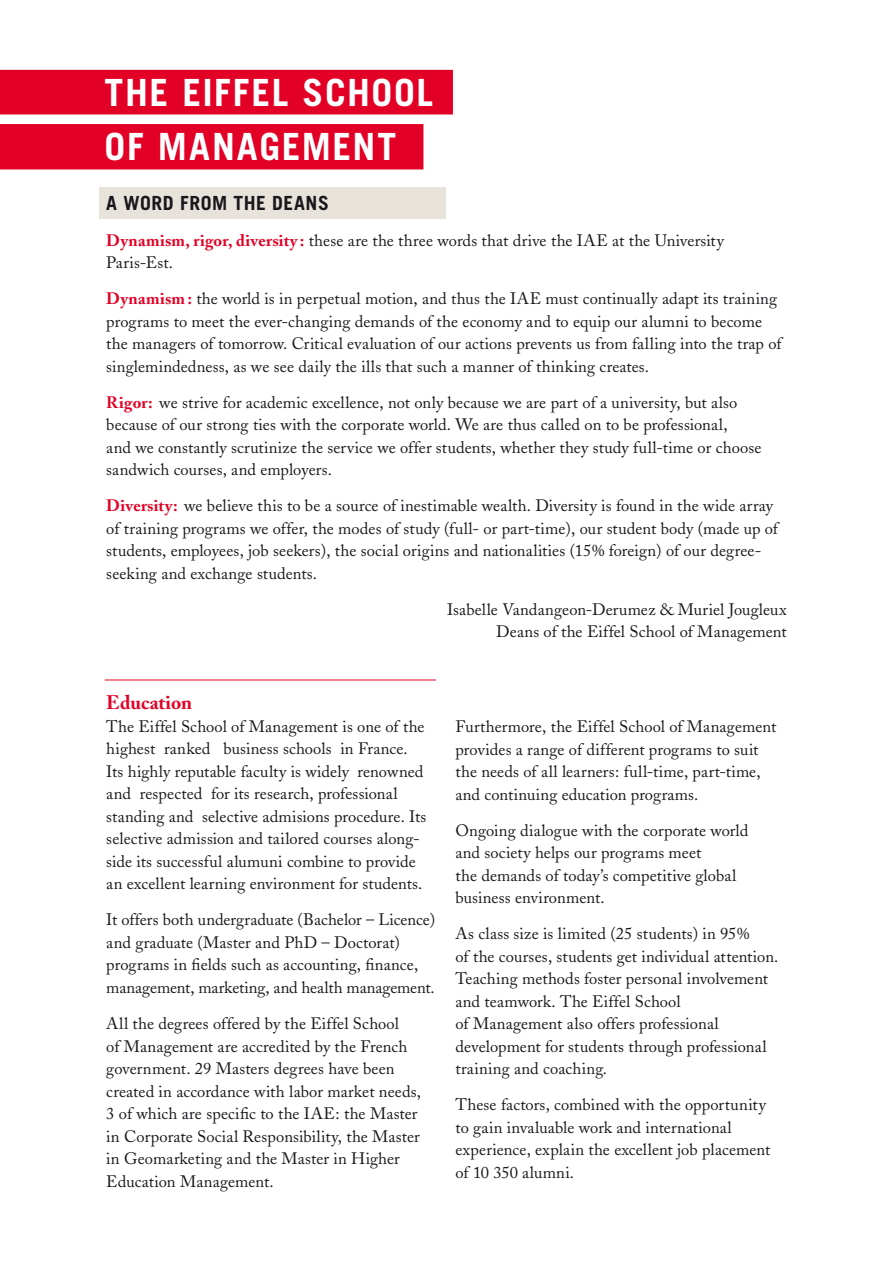
<style>
.page{position:relative;width:893px;height:1263px;background:#fff}
.page>*{position:absolute;margin:0;border:0;box-sizing:border-box;transform-origin:0 0}
.t1{font:700 37.5px/54px "Trade Gothic";letter-spacing:.04em;color:#fff}
.t2{font:700 19.5px "Trade Gothic";color:#1a171c}
.t3{font:700 19.5px "Adobe Caslon";color:#e20026}
.t4{font:16.5px/22.5px "Adobe Caslon";letter-spacing:.005em;color:#1a171c}
.s1{font-weight:700;color:#e20026}
</style>
<div class="page">
<div style="left:99px;top:187px;width:346px;height:32px;background:#e7e3db"></div>
<svg style="left:0;top:70px;width:453px;height:99px;background:#e52041"></svg>
<hr style="left:105px;top:680px;width:331px;height:1px;background:#e20026">
<h1 class="t1" style="left:105px;top:65px;width:330px">THE EIFFEL SCHOOL<br>OF MANAGEMENT</h1>
<p class="t2" style="left:106px;top:191px;width:86px">A WORD FROM</p>
<p class="t2" style="left:234px;top:191px;width:12px">THE</p>
<p class="t2" style="left:272px;top:191px;width:12px">DEANS</p>
<p class="t4" style="left:106px;top:229px;width:619px"><span class="s1">Dynamism, rigor, diversity :</span> these are the three words that drive the IAE at the University<br>Paris-Est.</p>
<p class="t4" style="left:106px;top:288px;width:677px"><span class="s1">Dynamism:</span> the world is in perpetual motion, and thus the IAE must continually adapt its training programs to meet the ever-changing demands of the economy and to equip our alumni to become the managers of tomorrow. Critical evaluation of our actions prevents us from falling into the trap of singlemindedness, as we see daily the ills that such a manner of thinking creates.</p>
<p class="t4" style="left:106px;top:391px;width:657px"><span class="s1">Rigor:</span> we strive for academic excellence, not only because we are part of a university, but also because of our strong ties with the corporate world. We are thus called on to be professional,<br>and we constantly scrutinize the service we offer students, whether they study full-time or choose sandwich courses, and employers.</p>
<p class="t4" style="left:106px;top:495px;width:673px"><span class="s1">Diversity:</span> we believe this to be a source of inestimable wealth. Diversity is found in the wide array of training programs we offer, the modes of study (full- or part-time), our student body (made up of students, employees, job seekers), the social origins and nationalities (15% foreign) of our degree&shy;seeking and exchange students.</p>
<p class="t4" style="left:447px;top:598px;width:341px;text-align:right">Isabelle Vandangeon-Derumez &amp; Muriel Jougleux<br>Deans of the Eiffel School of Management</p>
<p class="t3" style="left:106px;top:691px;width:87px">Education</p>
<p class="t4" style="left:106px;top:715px;width:322px">The Eiffel School of Management is one of the highest ranked business schools in France.<br>Its highly reputable faculty is widely renowned and respected for its research, professional standing and selective admisions procedure. Its selective admission and tailored courses along&shy;side its successful alumuni combine to provide an excellent learning environment for students.</p>
<p class="t4" style="left:106px;top:909px;width:331px">It offers both undergraduate (Bachelor – Licence) and graduate (Master and PhD – Doctorat) programs in fields such as accounting, finance, management, marketing, and health management.</p>
<p class="t4" style="left:106px;top:1012px;width:316px">All the degrees offered by the Eiffel School<br>of Management are accredited by the French government. 29 Masters degrees have been created in accordance with labor market needs, 3 of which are specific to the IAE: the Master in Corporate Social Responsibility, the Master in Geomarketing and the Master in Higher Education Management.</p>
<p class="t4" style="left:455px;top:715px;width:322px">Furthermore, the Eiffel School of Management provides a range of different programs to suit the needs of all learners: full-time, part-time, and continuing education programs.</p>
<p class="t4" style="left:455px;top:819px;width:294px">Ongoing dialogue with the corporate world and society helps our programs meet<br>the demands of today’s competitive global business environment.</p>
<p class="t4" style="left:455px;top:922px;width:324px">As class size is limited (25 students) in 95%<br>of the courses, students get individual attention.<br>Teaching methods foster personal involvement and teamwork. The Eiffel School<br>of Management also offers professional development for students through professional training and coaching.</p>
<p class="t4" style="left:455px;top:1093px;width:316px">These factors, combined with the opportunity to gain invaluable work and international experience, explain the excellent job placement of 10 350 alumni.</p>
</div>
